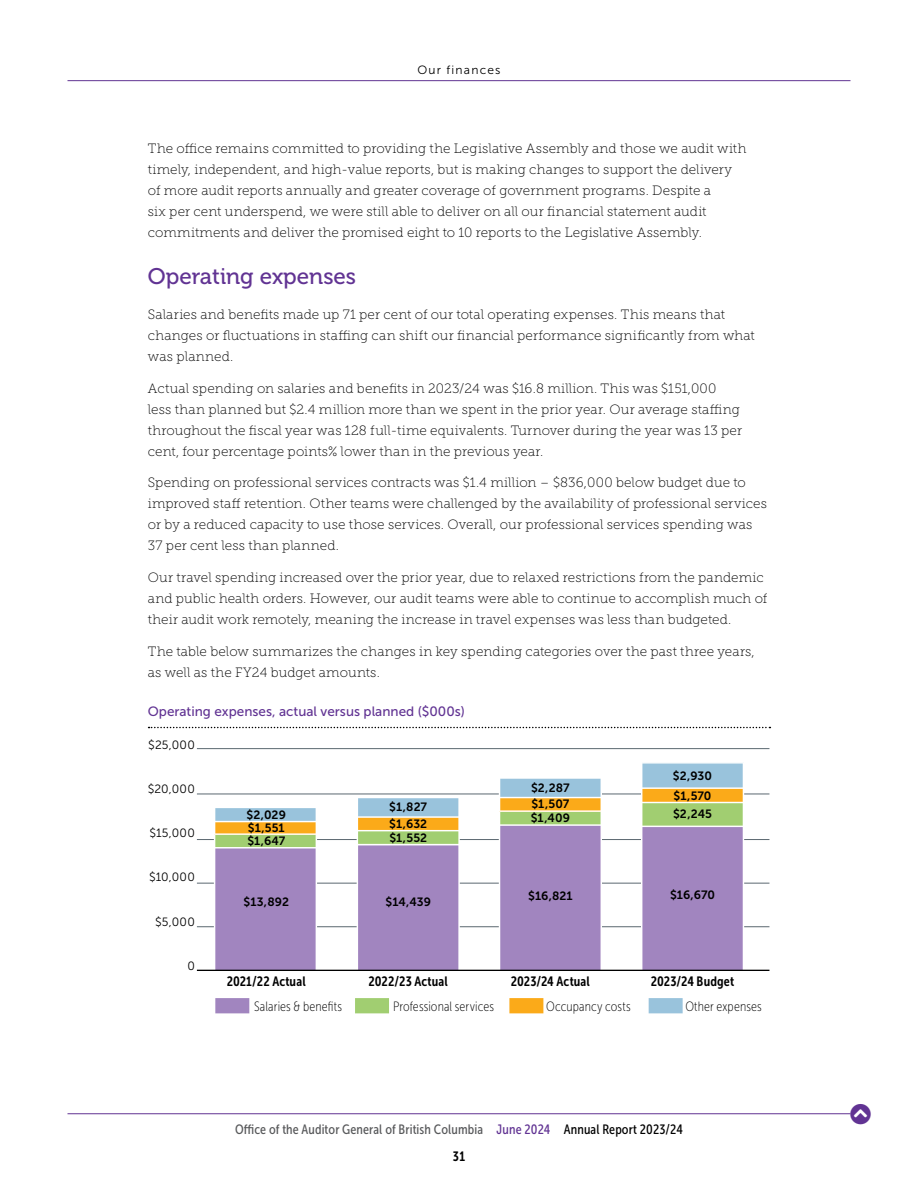
<style>
.page{position:relative;width:918px;height:1188px;background:#fff}
.page>*{position:absolute;margin:0;border:0;box-sizing:border-box;transform-origin:0 0}
.Head-3-green{font:22.5px "Museo 500";color:#613393}
.t1{font:21px "Font Awesome 5 Free Solid";color:#613393}
.Body{font:13.5px/21px "Museo Slab 100";letter-spacing:.005em;color:#000}
.t2{font:13.5px "Museo Sans Cond 500";letter-spacing:.01em;color:#58595b}
.t3{font:13.5px "Museo Sans Cond 100";letter-spacing:.01em;color:#000}
.t4{font:13.5px "Museo Sans Cond 700";letter-spacing:.01em;color:#000}
.Exhibit{font:13.5px "Museo Sans 500";color:#613393}
.t5{font:12px/26.4px "Museo Sans 700";color:#000}
.t6{font:12px "Museo Sans 300";letter-spacing:.02em;color:#000}
.t7{font:12px "Museo Sans 300";letter-spacing:.1em;color:#000}
.s1{color:#613393}
.s2{color:#000}
</style>
<div class="page">
<hr style="left:68px;top:1113px;width:782px;height:1px;background:#613393">
<hr style="left:68px;top:80px;width:782px;height:1px;background:#613393">
<svg style="left:149px;top:727px;width:621px;height:1px"></svg>
<hr style="left:197px;top:794px;width:572px;height:1px;background:#5b6870">
<hr style="left:197px;top:839px;width:572px;height:1px;background:#5b6870">
<hr style="left:197px;top:748px;width:572px;height:1px;background:#5b6870">
<hr style="left:197px;top:883px;width:572px;height:1px;background:#5b6870">
<hr style="left:197px;top:926px;width:572px;height:1px;background:#5b6870">
<svg style="left:215px;top:998px;width:35px;height:16px"></svg>
<svg style="left:355px;top:998px;width:34px;height:16px"></svg>
<svg style="left:509px;top:998px;width:35px;height:16px"></svg>
<svg style="left:648px;top:998px;width:35px;height:16px"></svg>
<svg style="left:214px;top:808px;width:103px;height:162px;background:#ab97b3"></svg>
<svg style="left:357px;top:798px;width:103px;height:172px;background:#ab99b4"></svg>
<svg style="left:499px;top:778px;width:103px;height:192px;background:#aa97b5"></svg>
<svg style="left:641px;top:763px;width:103px;height:207px;background:#a99bb2"></svg>
<hr style="left:197px;top:970px;width:572px;height:1px;background:#000">
<p class="t7" style="left:417px;top:63px;width:85px">Our finances</p>
<p class="Body" style="left:148px;top:138px;width:600px">The office remains committed to providing the Legislative Assembly and those we audit with timely, independent, and high-value reports, but is making changes to support the delivery of more audit reports annually and greater coverage of government programs. Despite a<br>six per cent underspend, we were still able to deliver on all our financial statement audit commitments and deliver the promised eight to 10 reports to the Legislative Assembly.</p>
<p class="Head-3-green" style="left:148px;top:264px;width:210px">Operating expenses</p>
<p class="Body" style="left:148px;top:304px;width:608px">Salaries and benefits made up 71 per cent of our total operating expenses. This means that changes or fluctuations in staffing can shift our financial performance significantly from what was planned.</p>
<p class="Body" style="left:148px;top:378px;width:596px">Actual spending on salaries and benefits in 2023/24 was $16.8 million. This was $151,000 less than planned but $2.4 million more than we spent in the prior year. Our average staffing throughout the fiscal year was 128 full-time equivalents. Turnover during the year was 13 per cent, four percentage points% lower than in the previous year.</p>
<p class="Body" style="left:148px;top:472px;width:621px">Spending on professional services contracts was $1.4 million – $836,000 below budget due to improved staff retention. Other teams were challenged by the availability of professional services or by a reduced capacity to use those services. Overall, our professional services spending was 37 per cent less than planned.</p>
<p class="Body" style="left:148px;top:567px;width:621px">Our travel spending increased over the prior year, due to relaxed restrictions from the pandemic and public health orders. However, our audit teams were able to continue to accomplish much of their audit work remotely, meaning the increase in travel expenses was less than budgeted.</p>
<p class="Body" style="left:148px;top:641px;width:609px">The table below summarizes the changes in key spending categories over the past three years, as well as the FY24 budget amounts.</p>
<p class="Exhibit" style="left:148px;top:704px;width:319px">Operating expenses, actual versus planned ($000s)</p>
<p class="t6" style="left:148px;top:738px;width:48px">$25,000</p>
<p class="t6" style="left:148px;top:782px;width:49px">$20,000</p>
<p class="t6" style="left:149px;top:827px;width:47px">$15,000</p>
<p class="t6" style="left:149px;top:871px;width:47px">$10,000</p>
<p class="t6" style="left:155px;top:915px;width:41px">$5,000</p>
<p class="t6" style="left:187px;top:959px;width:9px">0</p>
<p class="t4" style="left:227px;top:974px;width:80px">2021/22 Actual</p>
<p class="t4" style="left:369px;top:974px;width:81px">2022/23 Actual</p>
<p class="t4" style="left:511px;top:974px;width:81px">2023/24 Actual</p>
<p class="t4" style="left:651px;top:974px;width:85px">2023/24 Budget</p>
<p class="t3" style="left:254px;top:999px;width:89px">Salaries &amp; benefits</p>
<p class="t3" style="left:393px;top:999px;width:102px">Professional services</p>
<p class="t3" style="left:546px;top:999px;width:86px">Occupancy costs</p>
<p class="t3" style="left:685px;top:999px;width:78px">Other expenses</p>
<p class="t5" style="left:673px;top:763px;width:41px">$2,930</p>
<p class="t5" style="left:673px;top:801px;width:41px">$2,245</p>
<p class="t5" style="left:531px;top:775px;width:40px">$2,287</p>
<p class="t5" style="left:531px;top:805px;width:41px">$1,409</p>
<p class="t5" style="left:674px;top:782px;width:39px">$1,570</p>
<p class="t5" style="left:531px;top:791px;width:40px">$1,507</p>
<p class="t5" style="left:389px;top:794px;width:39px">$1,827</p>
<p class="t5" style="left:389px;top:825px;width:39px">$1,552</p>
<p class="t5" style="left:247px;top:801px;width:41px">$2,029 $1,647</p>
<p class="t5" style="left:389px;top:811px;width:39px">$1,632</p>
<p class="t5" style="left:248px;top:815px;width:38px">$1,551</p>
<p class="t5" style="left:670px;top:882px;width:46px">$16,670</p>
<p class="t5" style="left:528px;top:883px;width:46px">$16,821</p>
<p class="t5" style="left:244px;top:888px;width:47px">$13,892</p>
<p class="t5" style="left:386px;top:888px;width:47px">$14,439</p>
<p class="t2" style="left:235px;top:1122px;width:449px">Office of the Auditor General of British Columbia <span class="s1">June 2024</span> <span class="s2">Annual Report 2023/24</span></p>
<p class="t4" style="left:453px;top:1149px;width:14px">31</p>
<h2 class="t1" style="left:850px;top:1104px;width:22px">❖□■●</h2>
</div>
